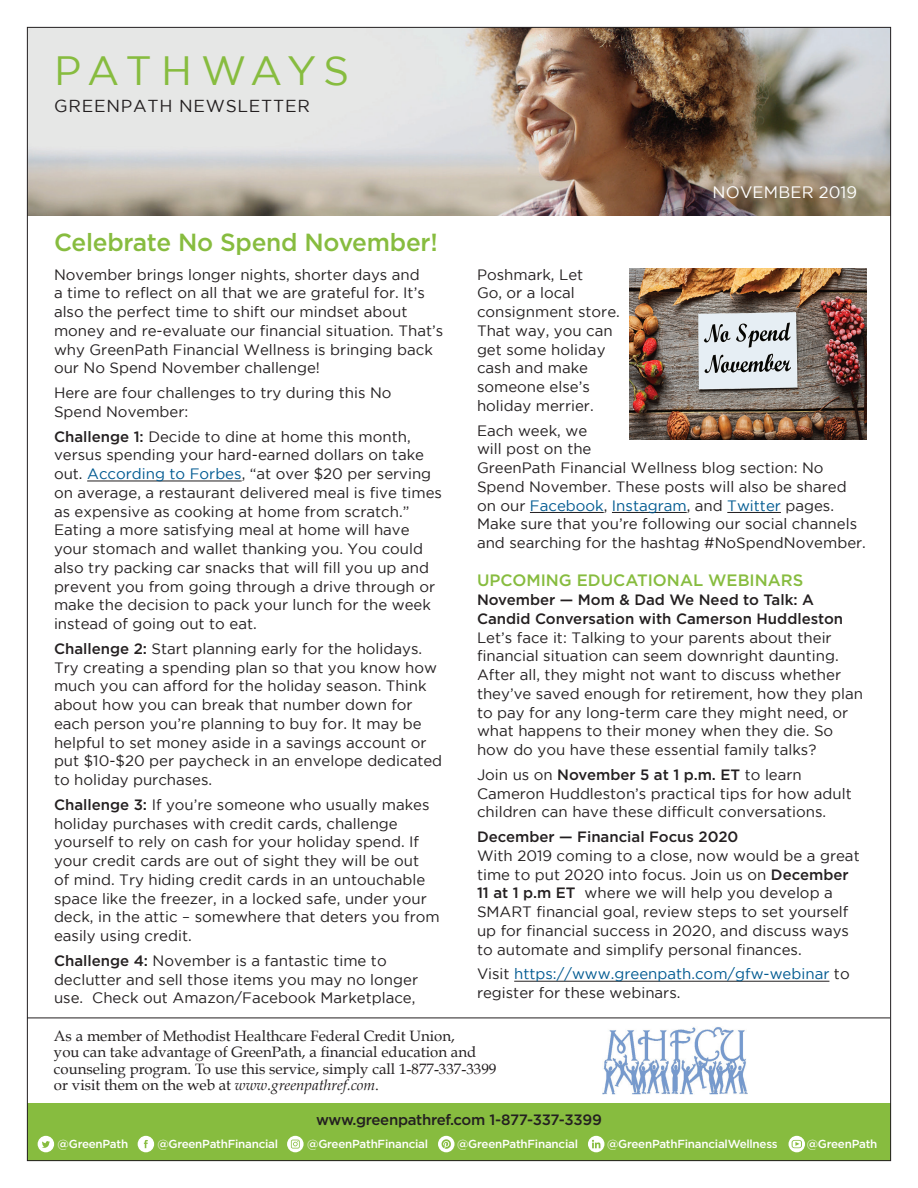
<style>
.page{position:relative;width:918px;height:1188px;background:#fff}
.page>*{position:absolute;margin:0;border:0;box-sizing:border-box;transform-origin:0 0}
.t1{font:40.8px "Gotham";letter-spacing:.15em;color:#87bc3f}
.t2{font:500 24.75px "Gotham";letter-spacing:-.01em;color:#87bc3f}
.t3{font:17.25px "Gotham";letter-spacing:.045em;color:#231f20}
.t4{font:500 16.5px "Gotham";color:#87bc3f}
.t5{font:16.5px "Gotham";letter-spacing:.015em;color:#fff}
.t6{font:15px/18.8px "Gotham";color:#231f20}
.t7{font:15px/16.5px "Book Antiqua";color:#231f20}
.t8{font:500 15px/18.8px "Gotham";color:#231f20}
.t9{font:15px/18.8px "Gotham";color:#005a91}
.t10{font:500 15px "Gotham";letter-spacing:-.02em;color:#231f20}
.t11{font:500 11.7px "Gotham";letter-spacing:-.02em;color:#fff}
.s1{font-weight:500}
.s2{color:#005a91}
.s3{color:#231f20}
.s4{font-style:italic}
</style>
<div class="page">
<img style="left:29px;top:29px;width:860px;height:187px">
<div style="left:27px;top:1103px;width:864px;height:58px;background:#87bc3f"></div>
<hr style="left:87px;top:481px;width:155px;height:1px;background:#231f20">
<hr style="left:530px;top:512px;width:74px;height:1px;background:#231f20">
<hr style="left:612px;top:512px;width:75px;height:1px;background:#231f20">
<hr style="left:727px;top:512px;width:54px;height:1px;background:#231f20">
<hr style="left:514px;top:981px;width:315px;height:1px;background:#231f20">
<img style="left:630px;top:269px;width:236px;height:170px">
<div style="left:38px;top:1136px;width:16px;height:16px;background:#fff;border-radius:50%"></div>
<svg style="left:42px;top:1141px;width:8px;height:7px"></svg>
<div style="left:138px;top:1136px;width:16px;height:16px;background:#fff;border-radius:50%"></div>
<svg style="left:144px;top:1140px;width:4px;height:8px"></svg>
<svg style="left:789px;top:1136px;width:16px;height:16px"></svg>
<svg style="left:792px;top:1140px;width:10px;height:8px"></svg>
<div style="left:438px;top:1136px;width:17px;height:16px;background:#fff;border-radius:50%"></div>
<svg style="left:441px;top:1139px;width:10px;height:10px"></svg>
<svg style="left:287px;top:1136px;width:17px;height:16px"></svg>
<svg style="left:291px;top:1140px;width:9px;height:9px"></svg>
<div style="left:588px;top:1136px;width:16px;height:16px;background:#fff;border-radius:50%"></div>
<svg style="left:592px;top:1140px;width:8px;height:9px"></svg>
<hr style="left:27px;top:1018px;width:863px;height:1px;background:#231f20">
<img style="left:602px;top:1027px;width:145px;height:68px">
<h1 class="t1" style="left:54px;top:48px;width:296px">PATHWAYS</h1>
<p class="t3" style="left:54px;top:96px;width:257px">GREENPATH NEWSLETTER</p>
<h2 class="t2" style="left:54px;top:226px;width:385px">Celebrate No Spend November!</h2>
<p class="t6" style="left:54px;top:265px;width:391px">November brings longer nights, shorter days and<br>a time to reflect on all that we are grateful for. It’s also the perfect time to shift our mindset about money and re-evaluate our financial situation. That’s why GreenPath Financial Wellness is bringing back our No Spend November challenge!</p>
<p class="t6" style="left:54px;top:383px;width:339px">Here are four challenges to try during this No<br>Spend November:</p>
<p class="t6" style="left:54px;top:427px;width:390px"><span class="s1">Challenge 1:</span> Decide to dine at home this month, versus spending your hard-earned dollars on take out. <span class="s2">According to Forbes</span>, “at over $20 per serving on average, a restaurant delivered meal is five times as expensive as cooking at home from scratch.” Eating a more satisfying meal at home will have your stomach and wallet thanking you. You could also try packing car snacks that will fill you up and prevent you from going through a drive through or make the decision to pack your lunch for the week instead of going out to eat.</p>
<p class="t6" style="left:54px;top:639px;width:390px"><span class="s1">Challenge 2:</span> Start planning early for the holidays.<br>Try creating a spending plan so that you know how much you can afford for the holiday season. Think about how you can break that number down for each person you’re planning to buy for. It may be helpful to set money aside in a savings account or put $10-$20 per paycheck in an envelope dedicated to holiday purchases.</p>
<p class="t6" style="left:54px;top:795px;width:387px"><span class="s1">Challenge 3:</span> If you’re someone who usually makes holiday purchases with credit cards, challenge yourself to rely on cash for your holiday spend. If your credit cards are out of sight they will be out<br>of mind. Try hiding credit cards in an untouchable space like the freezer, in a locked safe, under your deck, in the attic – somewhere that deters you from easily using credit.</p>
<p class="t6" style="left:54px;top:951px;width:366px"><span class="s1">Challenge 4:</span> November is a fantastic time to declutter and sell those items you may no longer use. Check out Amazon/Facebook Marketplace,</p>
<p class="t5" style="left:712px;top:183px;width:146px">NOVEMBER 2019</p>
<p class="t6" style="left:477px;top:265px;width:144px">Poshmark, Let<br>Go, or a local consignment store.<br>That way, you can get some holiday cash and make someone else’s holiday merrier.</p>
<p class="t6" style="left:477px;top:421px;width:390px">Each week, we<br>will post on the<br>GreenPath Financial Wellness blog section: No Spend November. These posts will also be shared on our <span class="s2">Facebook</span>, <span class="s2">Instagram</span>, and <span class="s2">Twitter</span> pages.<br>Make sure that you’re following our social channels and searching for the hashtag #NoSpendNovember.</p>
<p class="t4" style="left:477px;top:570px;width:328px">UPCOMING EDUCATIONAL WEBINARS</p>
<p class="t8" style="left:477px;top:590px;width:368px">November — Mom &amp; Dad We Need to Talk: A<br>Candid Conversation with Camerson Huddleston</p>
<p class="t6" style="left:477px;top:628px;width:387px">Let’s face it: Talking to your parents about their financial situation can seem downright daunting.<br>After all, they might not want to discuss whether they’ve saved enough for retirement, how they plan to pay for any long-term care they might need, or what happens to their money when they die. So how do you have these essential family talks?</p>
<p class="t6" style="left:477px;top:765px;width:376px">Join us on <span class="s1">November 5 at 1 p.m. ET</span> to learn<br>Cameron Huddleston’s practical tips for how adult children can have these difficult conversations.</p>
<p class="t8" style="left:477px;top:827px;width:263px">December — Financial Focus 2020</p>
<p class="t6" style="left:477px;top:846px;width:384px">With 2019 coming to a close, now would be a great time to put 2020 into focus. Join us on <span class="s1">December 11 at 1 p.m ET</span> where we will help you develop a SMART financial goal, review steps to set yourself up for financial success in 2020, and discuss ways to automate and simplify personal finances.</p>
<p class="t9" style="left:477px;top:964px;width:374px"><span class="s3">Visit</span> https://www.greenpath.com/gfw-webinar <span class="s3">to register for these webinars.</span></p>
<p class="t7" style="left:54px;top:1027px;width:444px">As a member of Methodist Healthcare Federal Credit Union,<br>you can take advantage of GreenPath, a financial education and counseling program. To use this service, simply call 1-877-337-3399 or visit them on the web at <span class="s4">www.greenpathref.com</span>.</p>
<p class="t10" style="left:316px;top:1110px;width:287px">www.greenpathref.com 1-877-337-3399</p>
<p class="t11" style="left:58px;top:1136px;width:72px">@GreenPath</p>
<p class="t11" style="left:157px;top:1136px;width:122px">@GreenPathFinancial</p>
<p class="t11" style="left:307px;top:1136px;width:122px">@GreenPathFinancial</p>
<p class="t11" style="left:457px;top:1136px;width:122px">@GreenPathFinancial</p>
<p class="t11" style="left:607px;top:1136px;width:172px">@GreenPathFinancialWellness</p>
<p class="t11" style="left:807px;top:1136px;width:72px">@GreenPath</p>
</div>
